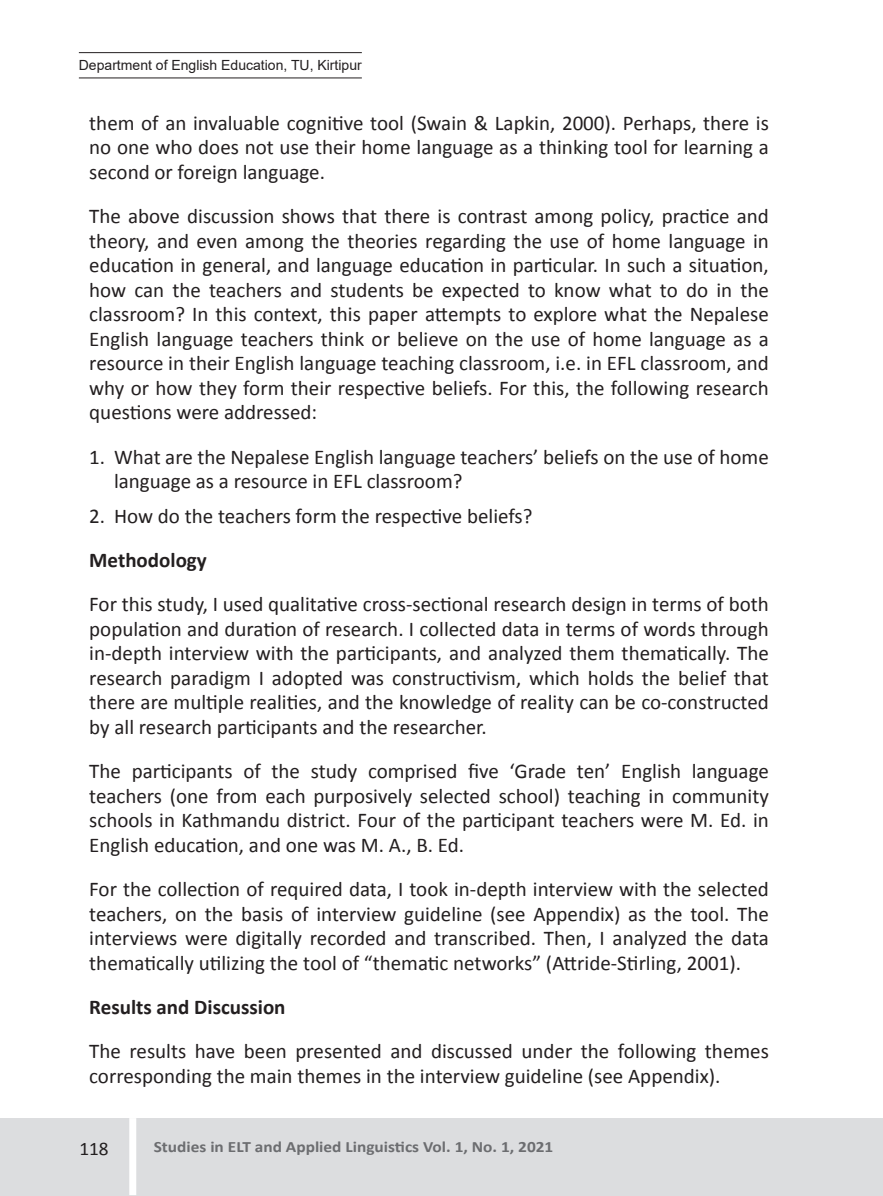
<style>
.page{position:relative;width:883px;height:1196px;background:#fff}
.page>*{position:absolute;margin:0;border:0;box-sizing:border-box;transform-origin:0 0}
.t1{font:21px/24.5px "Calibri";color:#231f20;text-align:justify}
.Sub_Heading{font:700 21px "Calibri";color:#231f20}
.t2{font:19.25px "Calibri";color:#231f20}
.t3{font:700 15.75px "Calibri";color:#6c6d70;scale:1.1 1}
.t4{font:14px "Arial";color:#231f20}
</style>
<div class="page">
<div style="left:11px;top:1118px;width:872px;height:77px;background:#dcdddf"></div>
<div style="left:129px;top:1118px;width:7px;height:77px;background:#fff"></div>
<hr style="left:79px;top:77px;width:283px;height:1px;background:#231f20">
<hr style="left:79px;top:52px;width:283px;height:1px;background:#231f20">
<p class="t4" style="left:79px;top:55px;width:284px">Department of English Education, TU, Kirtipur</p>
<p class="t1" style="left:89px;top:111px;width:681px">them of an invaluable cognitive tool (Swain &amp; Lapkin, 2000). Perhaps, there is no one who does not use their home language as a thinking tool for learning a second or foreign language.</p>
<p class="t1" style="left:89px;top:204px;width:681px">The above discussion shows that there is contrast among policy, practice and theory, and even among the theories regarding the use of home language in education in general, and language education in particular. In such a situation, how can the teachers and students be expected to know what to do in the classroom? In this context, this paper attempts to explore what the Nepalese English language teachers think or believe on the use of home language as a resource in their English language teaching classroom, i.e. in EFL classroom, and why or how they form their respective beliefs. For this, the following research questions were addressed:</p>
<p class="t1" style="left:114px;top:444px;width:656px;text-indent:-25px">1. What are the Nepalese English language teachers’ beliefs on the use of home language as a resource in EFL classroom?</p>
<p class="t1" style="left:89px;top:503px;width:445px">2. How do the teachers form the respective beliefs?</p>
<p class="Sub_Heading" style="left:89px;top:546px;width:119px">Methodology</p>
<p class="t1" style="left:89px;top:592px;width:681px">For this study, I used qualitative cross-sectional research design in terms of both population and duration of research. I collected data in terms of words through in-depth interview with the participants, and analyzed them thematically. The research paradigm I adopted was constructivism, which holds the belief that there are multiple realities, and the knowledge of reality can be co-constructed by all research participants and the researcher.</p>
<p class="t1" style="left:89px;top:759px;width:681px">The participants of the study comprised five ‘Grade ten’ English language teachers (one from each purposively selected school) teaching in community schools in Kathmandu district. Four of the participant teachers were M. Ed. in English education, and one was M. A., B. Ed.</p>
<p class="t1" style="left:89px;top:877px;width:681px">For the collection of required data, I took in-depth interview with the selected teachers, on the basis of interview guideline (see Appendix) as the tool. The interviews were digitally recorded and transcribed. Then, I analyzed the data thematically utilizing the tool of “thematic networks” (Attride-Stirling, 2001).</p>
<p class="Sub_Heading" style="left:89px;top:993px;width:198px">Results and Discussion</p>
<p class="t1" style="left:89px;top:1039px;width:681px">The results have been presented and discussed under the following themes corresponding the main themes in the interview guideline (see Appendix).</p>
<p class="t2" style="left:79px;top:1136px;width:31px">118</p>
<p class="t3" style="left:154px;top:1136px;width:365px">Studies in ELT and Applied Linguistics Vol. 1, No. 1, 2021</p>
</div>
